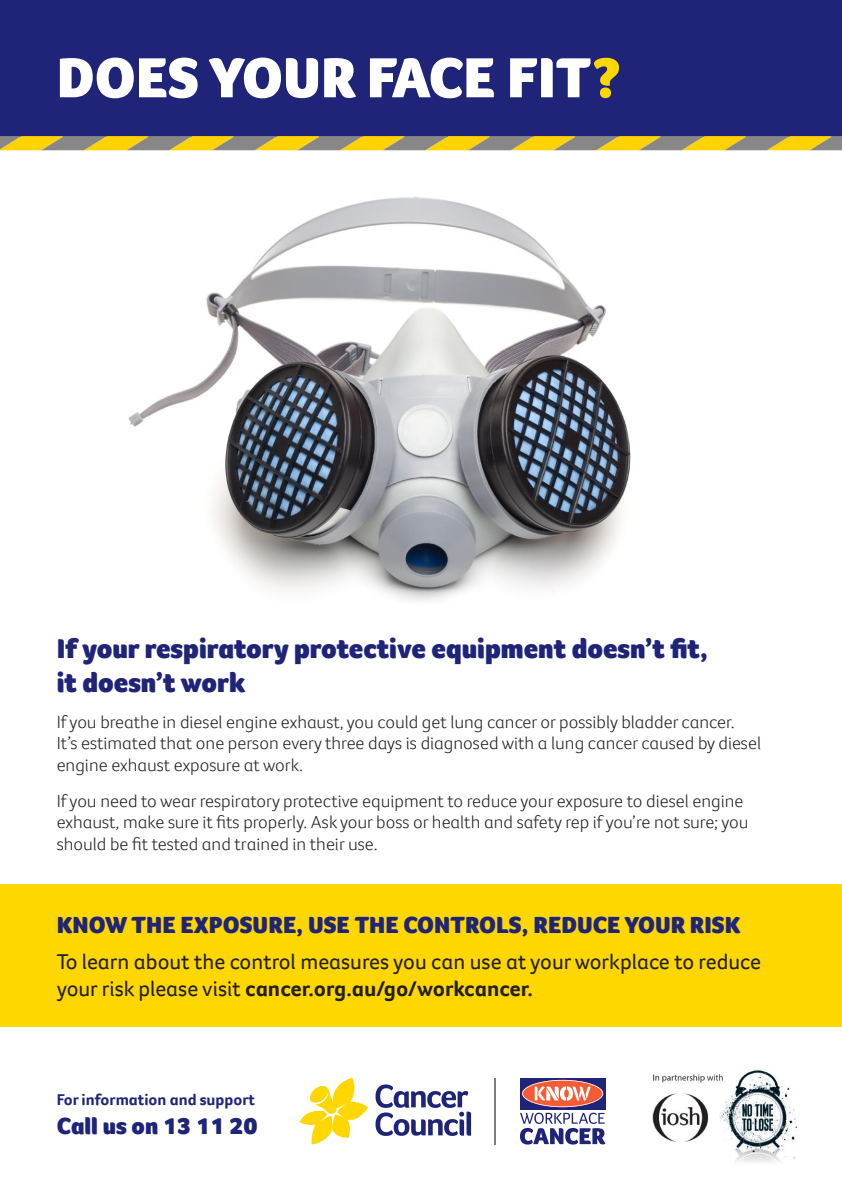
<style>
.page{position:relative;width:842px;height:1191px;background:#fff}
.page>*{position:absolute;margin:0;border:0;box-sizing:border-box;transform-origin:0 0}
.t1{font:900 58px "Foco CC";color:#fff}
.t2{font:900 28px/33.6px "Foco CC";color:#202479}
.t3{font:900 24px "Foco CC";color:#202479}
.t4{font:22px/26.4px "Foco CC";color:#241f1f}
.t5{font:300 18px/21.6px "Foco CC";color:#241f1f}
.t6{font:700 16px "Foco CC";color:#202479}
.s1{color:#ffd700}
.s2{font-weight:700}
</style>
<div class="page">
<img style="left:55px;top:150px;width:732px;height:451px">
<div style="left:0;top:0;width:842px;height:136px;background:#202479"></div>
<svg style="left:0;top:136px;width:842px;height:14px;background:#c2ac44"></svg>
<img style="left:652px;top:1070px;width:145px;height:92px">
<svg style="left:300px;top:1077px;width:68px;height:67px"></svg>
<svg style="left:375px;top:1084px;width:96px;height:52px"></svg>
<hr style="left:495px;top:1077px;width:1px;height:67px;background:#7d7c7e">
<div style="left:520px;top:1077px;width:85px;height:32px;background:#202479"></div>
<svg style="left:520px;top:1079px;width:85px;height:65px"></svg>
<div style="left:0;top:884px;width:842px;height:142px;background:#ffd700"></div>
<h1 class="t1" style="left:57px;top:39px;width:566px">DOES YOUR FACE FIT<span class="s1">?</span></h1>
<h2 class="t2" style="left:57px;top:631px;width:653px">If your respiratory protective equipment doesn’t fit, it doesn’t work</h2>
<p class="t5" style="left:57px;top:710px;width:706px">If you breathe in diesel engine exhaust, you could get lung cancer or possibly bladder cancer.<br>It’s estimated that one person every three days is diagnosed with a lung cancer caused by diesel engine exhaust exposure at work.</p>
<p class="t5" style="left:57px;top:789px;width:693px">If you need to wear respiratory protective equipment to reduce your exposure to diesel engine exhaust, make sure it fits properly. Ask your boss or health and safety rep if you’re not sure; you should be fit tested and trained in their use.</p>
<h3 class="t3" style="left:57px;top:908px;width:685px">KNOW THE EXPOSURE, USE THE CONTROLS, REDUCE YOUR RISK</h3>
<p class="t4" style="left:57px;top:948px;width:706px">To learn about the control measures you can use at your workplace to reduce your risk please visit <span class="s2">cancer.org.au/go/workcancer.</span></p>
<p class="t6" style="left:57px;top:1089px;width:200px">For information and support</p>
<h3 class="t3" style="left:57px;top:1110px;width:203px">Call us on 13 11 20</h3>
</div>
